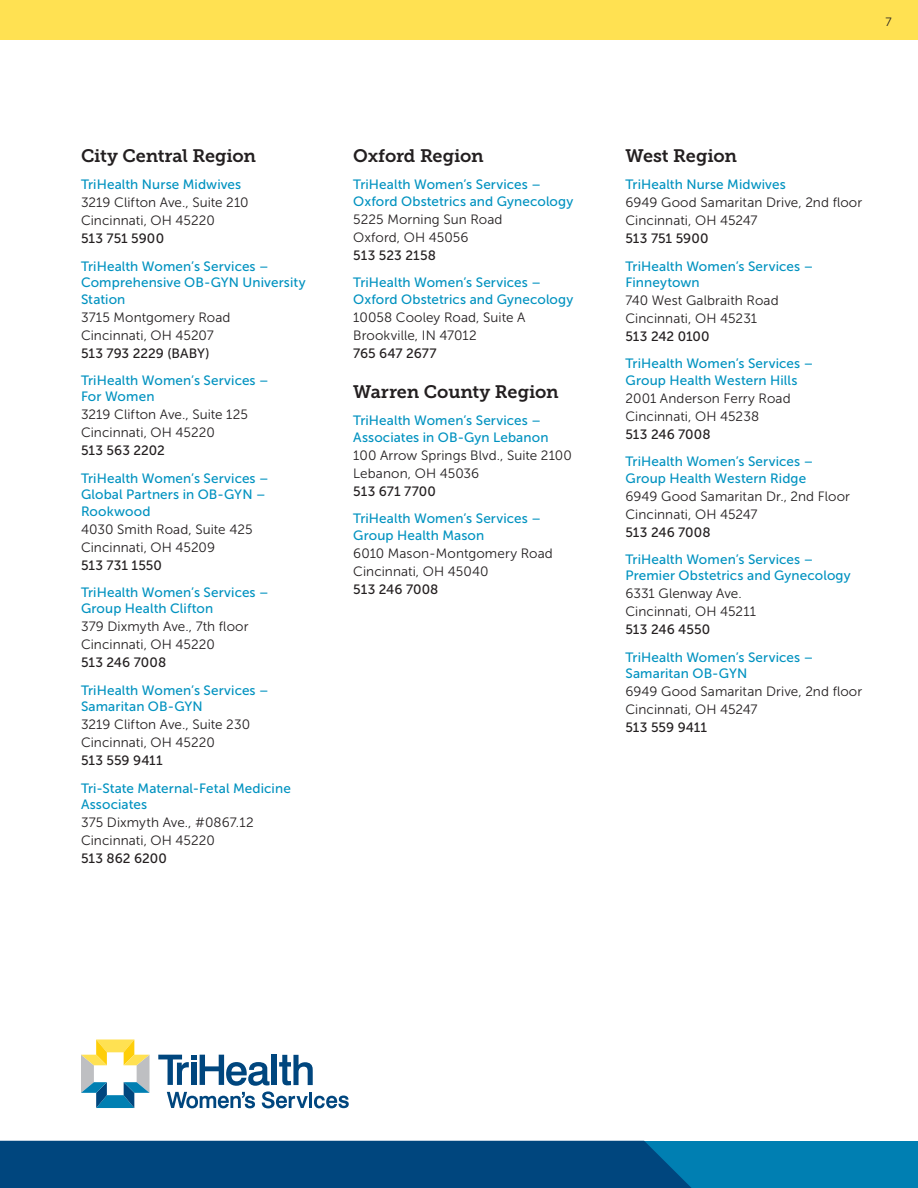
<style>
.page{position:relative;width:918px;height:1188px;background:#fff}
.page>*{position:absolute;margin:0;border:0;box-sizing:border-box;transform-origin:0 0}
.Region_subhead{font:18px "Museo Slab 700";letter-spacing:-.01em;color:#231f20}
.LIST-office_name{font:13.5px/16.5px "Museo Sans 500";letter-spacing:.01em;color:#0092c0}
.LIST-addresses{font:13.5px "Museo Sans 300";letter-spacing:.005em;color:#231f20}
.LIST-phone_number{font:13.5px "Museo Sans 500";letter-spacing:.005em;color:#231f20}
.PAGE_NUMBER{font:12px "Museo Sans 300";color:#231f20}
</style>
<div class="page">
<div style="left:0;top:1141px;width:918px;height:47px;background:#007fb2"></div>
<div style="left:0;top:1141px;width:692px;height:47px;background:#00467e"></div>
<div style="left:0;top:0;width:918px;height:40px;background:#ffe152"></div>
<svg style="left:81px;top:1040px;width:69px;height:68px"></svg>
<svg style="left:158px;top:1055px;width:191px;height:53px"></svg>
<p class="Region_subhead" style="left:81px;top:146px;width:177px">City Central Region</p>
<p class="LIST-office_name" style="left:81px;top:176px;width:162px">TriHealth Nurse Midwives</p>
<p class="LIST-addresses" style="left:81px;top:195px;width:169px">3219 Clifton Ave., Suite 210</p>
<p class="LIST-addresses" style="left:81px;top:213px;width:135px">Cincinnati, OH 45220</p>
<p class="LIST-phone_number" style="left:81px;top:231px;width:85px">513 751 5900</p>
<p class="LIST-office_name" style="left:81px;top:258px;width:226px">TriHealth Women’s Services –<br>Comprehensive OB- GYN University<br>Station</p>
<p class="LIST-addresses" style="left:81px;top:310px;width:151px">3715 Montgomery Road</p>
<p class="LIST-addresses" style="left:81px;top:328px;width:134px">Cincinnati, OH 45207</p>
<p class="LIST-phone_number" style="left:81px;top:346px;width:130px">513 793 2229 (BABY)</p>
<p class="LIST-office_name" style="left:81px;top:372px;width:189px">TriHealth Women’s Services –<br>For Women</p>
<p class="LIST-addresses" style="left:81px;top:407px;width:169px">3219 Clifton Ave., Suite 125</p>
<p class="LIST-addresses" style="left:81px;top:425px;width:135px">Cincinnati, OH 45220</p>
<p class="LIST-phone_number" style="left:81px;top:443px;width:86px">513 563 2202</p>
<p class="LIST-office_name" style="left:81px;top:470px;width:189px">TriHealth Women’s Services –<br>Global Partners in OB- GYN –<br>Rookwood</p>
<p class="LIST-addresses" style="left:81px;top:522px;width:173px">4030 Smith Road, Suite 425</p>
<p class="LIST-addresses" style="left:81px;top:540px;width:136px">Cincinnati, OH 45209</p>
<p class="LIST-phone_number" style="left:81px;top:558px;width:83px">513 731 1550</p>
<p class="LIST-office_name" style="left:81px;top:584px;width:189px">TriHealth Women’s Services –<br>Group Health Clifton</p>
<p class="LIST-addresses" style="left:81px;top:620px;width:169px">379 Dixmyth Ave., 7th floor</p>
<p class="LIST-addresses" style="left:81px;top:638px;width:135px">Cincinnati, OH 45220</p>
<p class="LIST-phone_number" style="left:81px;top:655px;width:87px">513 246 7008</p>
<p class="LIST-office_name" style="left:81px;top:682px;width:189px">TriHealth Women’s Services –<br>Samaritan OB- GYN</p>
<p class="LIST-addresses" style="left:81px;top:717px;width:171px">3219 Clifton Ave., Suite 230</p>
<p class="LIST-addresses" style="left:81px;top:735px;width:135px">Cincinnati, OH 45220</p>
<p class="LIST-phone_number" style="left:81px;top:753px;width:83px">513 559 9411</p>
<p class="LIST-office_name" style="left:81px;top:780px;width:211px">Tri-State Maternal- Fetal Medicine<br>Associates</p>
<p class="LIST-addresses" style="left:81px;top:815px;width:174px">375 Dixmyth Ave., #0867.12</p>
<p class="LIST-addresses" style="left:81px;top:833px;width:135px">Cincinnati, OH 45220</p>
<p class="LIST-phone_number" style="left:81px;top:851px;width:87px">513 862 6200</p>
<p class="Region_subhead" style="left:353px;top:146px;width:132px">Oxford Region</p>
<p class="LIST-office_name" style="left:353px;top:176px;width:222px">TriHealth Women’s Services –<br>Oxford Obstetrics and Gynecology</p>
<p class="LIST-addresses" style="left:353px;top:212px;width:151px">5225 Morning Sun Road</p>
<p class="LIST-addresses" style="left:353px;top:230px;width:117px">Oxford, OH 45056</p>
<p class="LIST-phone_number" style="left:353px;top:248px;width:84px">513 523 2158</p>
<p class="LIST-office_name" style="left:353px;top:274px;width:222px">TriHealth Women’s Services –<br>Oxford Obstetrics and Gynecology</p>
<p class="LIST-addresses" style="left:353px;top:310px;width:174px">10058 Cooley Road, Suite A</p>
<p class="LIST-addresses" style="left:353px;top:328px;width:125px">Brookville, IN 47012</p>
<p class="LIST-phone_number" style="left:353px;top:346px;width:85px">765 647 2677</p>
<p class="Region_subhead" style="left:353px;top:382px;width:207px">Warren County Region</p>
<p class="LIST-office_name" style="left:353px;top:413px;width:197px">TriHealth Women’s Services –<br>Associates in OB- Gyn Lebanon</p>
<p class="LIST-addresses" style="left:353px;top:448px;width:220px">100 Arrow Springs Blvd., Suite 2100</p>
<p class="LIST-addresses" style="left:353px;top:466px;width:128px">Lebanon, OH 45036</p>
<p class="LIST-phone_number" style="left:353px;top:484px;width:84px">513 671 7700</p>
<p class="LIST-office_name" style="left:353px;top:510px;width:189px">TriHealth Women’s Services –<br>Group Health Mason</p>
<p class="LIST-addresses" style="left:353px;top:546px;width:201px">6010 Mason-Montgomery Road</p>
<p class="LIST-addresses" style="left:353px;top:564px;width:137px">Cincinnati, OH 45040</p>
<p class="LIST-phone_number" style="left:353px;top:582px;width:87px">513 246 7008</p>
<p class="PAGE_NUMBER" style="left:885px;top:15px;width:8px">7</p>
<p class="Region_subhead" style="left:626px;top:146px;width:113px">West Region</p>
<p class="LIST-office_name" style="left:626px;top:176px;width:162px">TriHealth Nurse Midwives</p>
<p class="LIST-addresses" style="left:626px;top:195px;width:238px">6949 Good Samaritan Drive, 2nd floor</p>
<p class="LIST-addresses" style="left:626px;top:213px;width:134px">Cincinnati, OH 45247</p>
<p class="LIST-phone_number" style="left:626px;top:231px;width:85px">513 751 5900</p>
<p class="LIST-office_name" style="left:626px;top:258px;width:189px">TriHealth Women’s Services –<br>Finneytown</p>
<p class="LIST-addresses" style="left:626px;top:293px;width:155px">740 West Galbraith Road</p>
<p class="LIST-addresses" style="left:626px;top:311px;width:133px">Cincinnati, OH 45231</p>
<p class="LIST-phone_number" style="left:626px;top:329px;width:86px">513 242 0100</p>
<p class="LIST-office_name" style="left:626px;top:356px;width:189px">TriHealth Women’s Services –<br>Group Health Western Hills</p>
<p class="LIST-addresses" style="left:626px;top:391px;width:167px">2001 Anderson Ferry Road</p>
<p class="LIST-addresses" style="left:626px;top:409px;width:135px">Cincinnati, OH 45238</p>
<p class="LIST-phone_number" style="left:626px;top:427px;width:87px">513 246 7008</p>
<p class="LIST-office_name" style="left:626px;top:453px;width:189px">TriHealth Women’s Services –<br>Group Health Western Ridge</p>
<p class="LIST-addresses" style="left:626px;top:489px;width:226px">6949 Good Samaritan Dr., 2nd Floor</p>
<p class="LIST-addresses" style="left:626px;top:507px;width:134px">Cincinnati, OH 45247</p>
<p class="LIST-phone_number" style="left:626px;top:525px;width:87px">513 246 7008</p>
<p class="LIST-office_name" style="left:626px;top:551px;width:227px">TriHealth Women’s Services –<br>Premier Obstetrics and Gynecology</p>
<p class="LIST-addresses" style="left:626px;top:586px;width:118px">6331 Glenway Ave.</p>
<p class="LIST-addresses" style="left:626px;top:604px;width:132px">Cincinnati, OH 45211</p>
<p class="LIST-phone_number" style="left:626px;top:622px;width:86px">513 246 4550</p>
<p class="LIST-office_name" style="left:626px;top:649px;width:189px">TriHealth Women’s Services –<br>Samaritan OB- GYN</p>
<p class="LIST-addresses" style="left:626px;top:684px;width:238px">6949 Good Samaritan Drive, 2nd floor</p>
<p class="LIST-addresses" style="left:626px;top:702px;width:134px">Cincinnati, OH 45247</p>
<p class="LIST-phone_number" style="left:626px;top:720px;width:83px">513 559 9411</p>
</div>
